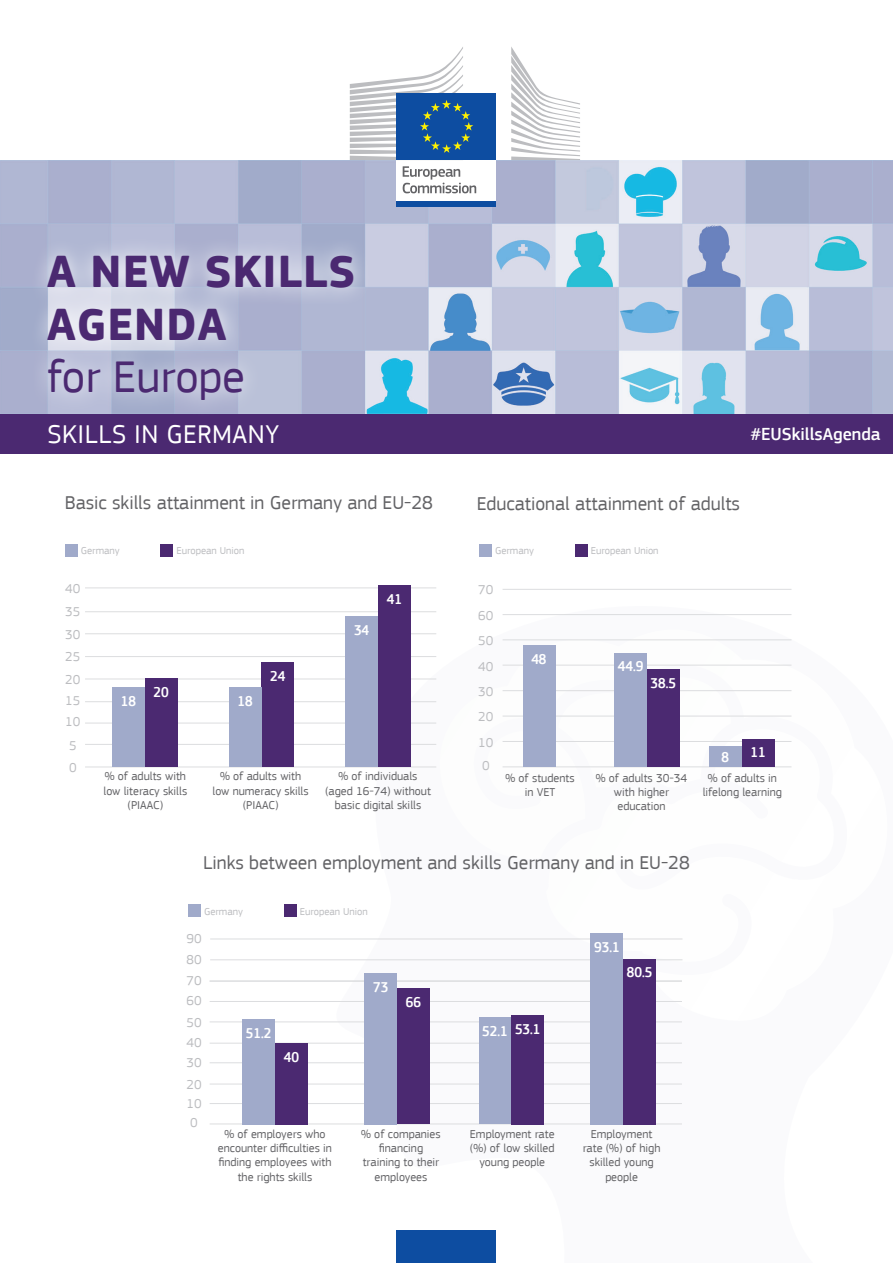
<style>
.page{position:relative;width:893px;height:1263px;background:#fff}
.page>*{position:absolute;margin:0;border:0;box-sizing:border-box;transform-origin:0 0}
.t1{font:700 46.5px "EC Square Sans Pro";letter-spacing:.02em;color:#4b2971}
.t2{font:46.5px "EC Square Sans Pro";color:#4b2971}
.t3{font:27px "EC Square Sans Pro";letter-spacing:.02em;color:#fff}
.t4{font:19.5px "EC Square Sans Pro";color:#636366}
.t5{font:500 18px "EC Square Sans Pro";color:#fff}
.t6{font:500 15px "EC Square Sans Cond Pro";color:#fff}
.t7{font:13.5px "EC Square Sans Pro";color:#bcbdc0}
.t8{font:12px/14.4px "EC Square Sans Pro";color:#636366;text-align:center}
.t9{font:10.5px "EC Square Sans Pro";color:#bcbdc0}
</style>
<div class="page">
<div style="left:0;top:413px;width:893px;height:41px;background:#4b2971"></div>
<img style="left:0;top:160px;width:893px;height:254px">
<svg style="left:30px;top:237px;width:342px;height:177px;background:#bdc2d9"></svg>
<svg style="left:335px;top:614px;width:457px;height:649px"></svg>
<svg style="left:417px;top:618px;width:375px;height:405px"></svg>
<hr style="left:85px;top:767px;width:351px;height:1px;background:#dcdddf">
<hr style="left:85px;top:744px;width:351px;height:1px;background:#dcdddf">
<hr style="left:85px;top:723px;width:351px;height:1px;background:#dcdddf">
<hr style="left:85px;top:701px;width:351px;height:1px;background:#dcdddf">
<hr style="left:85px;top:679px;width:351px;height:1px;background:#dcdddf">
<hr style="left:85px;top:656px;width:351px;height:1px;background:#dcdddf">
<hr style="left:85px;top:633px;width:351px;height:1px;background:#dcdddf">
<hr style="left:85px;top:611px;width:351px;height:1px;background:#dcdddf">
<hr style="left:85px;top:588px;width:351px;height:1px;background:#dcdddf">
<div style="left:112px;top:688px;width:33px;height:79px;background:#a0aaca"></div>
<div style="left:145px;top:679px;width:32px;height:88px;background:#4b2971"></div>
<div style="left:261px;top:662px;width:33px;height:105px;background:#4b2971"></div>
<div style="left:378px;top:585px;width:33px;height:182px;background:#4b2971"></div>
<div style="left:229px;top:688px;width:32px;height:79px;background:#a0aaca"></div>
<div style="left:345px;top:616px;width:33px;height:151px;background:#a0aaca"></div>
<hr style="left:503px;top:767px;width:288px;height:1px;background:#dcdddf">
<hr style="left:503px;top:741px;width:288px;height:1px;background:#dcdddf">
<hr style="left:503px;top:716px;width:288px;height:1px;background:#dcdddf">
<hr style="left:503px;top:690px;width:288px;height:1px;background:#dcdddf">
<hr style="left:503px;top:665px;width:288px;height:1px;background:#dcdddf">
<hr style="left:503px;top:640px;width:288px;height:1px;background:#dcdddf">
<hr style="left:503px;top:614px;width:288px;height:1px;background:#dcdddf">
<hr style="left:503px;top:589px;width:288px;height:1px;background:#dcdddf">
<div style="left:647px;top:669px;width:33px;height:98px;background:#4b2971"></div>
<div style="left:742px;top:739px;width:32px;height:28px;background:#4b2971"></div>
<div style="left:523px;top:645px;width:32px;height:122px;background:#a0aaca"></div>
<div style="left:614px;top:653px;width:33px;height:114px;background:#a0aaca"></div>
<div style="left:709px;top:746px;width:33px;height:21px;background:#a0aaca"></div>
<div style="left:188px;top:904px;width:13px;height:13px;background:#a0aaca"></div>
<div style="left:284px;top:904px;width:13px;height:13px;background:#4b2971"></div>
<div style="left:65px;top:544px;width:13px;height:13px;background:#a0aaca"></div>
<div style="left:161px;top:544px;width:12px;height:13px;background:#4b2971"></div>
<div style="left:479px;top:544px;width:13px;height:13px;background:#a0aaca"></div>
<div style="left:575px;top:544px;width:12px;height:13px;background:#4b2971"></div>
<hr style="left:210px;top:1124px;width:472px;height:1px;background:#dcdddf">
<hr style="left:210px;top:1103px;width:472px;height:1px;background:#dcdddf">
<hr style="left:210px;top:1062px;width:472px;height:1px;background:#dcdddf">
<hr style="left:210px;top:1022px;width:472px;height:1px;background:#dcdddf">
<hr style="left:210px;top:1084px;width:472px;height:1px;background:#dcdddf">
<hr style="left:210px;top:1043px;width:472px;height:1px;background:#dcdddf">
<hr style="left:210px;top:1001px;width:472px;height:1px;background:#dcdddf">
<hr style="left:210px;top:959px;width:472px;height:1px;background:#dcdddf">
<hr style="left:210px;top:939px;width:472px;height:1px;background:#dcdddf">
<hr style="left:210px;top:981px;width:472px;height:1px;background:#dcdddf">
<div style="left:242px;top:1019px;width:33px;height:105px;background:#a0aaca"></div>
<div style="left:364px;top:973px;width:33px;height:151px;background:#a0aaca"></div>
<div style="left:479px;top:1017px;width:32px;height:107px;background:#a0aaca"></div>
<div style="left:590px;top:933px;width:33px;height:191px;background:#a0aaca"></div>
<div style="left:275px;top:1043px;width:33px;height:81px;background:#4b2971"></div>
<div style="left:397px;top:988px;width:33px;height:136px;background:#4b2971"></div>
<div style="left:511px;top:1015px;width:33px;height:109px;background:#4b2971"></div>
<div style="left:623px;top:959px;width:33px;height:165px;background:#4b2971"></div>
<div style="left:397px;top:158px;width:99px;height:44px;background:#fff"></div>
<svg style="left:403px;top:166px;width:73px;height:27px"></svg>
<div style="left:397px;top:201px;width:99px;height:6px;background:#0d4da1"></div>
<svg style="left:511px;top:47px;width:69px;height:113px"></svg>
<div style="left:397px;top:94px;width:99px;height:66px;background:#0d4da1"></div>
<svg style="left:350px;top:47px;width:123px;height:113px"></svg>
<p class="t1" style="left:47px;top:244px;width:310px">A NEW SKILLS</p>
<p class="t1" style="left:47px;top:297px;width:181px">AGENDA</p>
<p class="t2" style="left:47px;top:350px;width:199px">for Europe</p>
<p class="t3" style="left:47px;top:419px;width:233px">SKILLS IN GERMANY</p>
<p class="t5" style="left:750px;top:424px;width:132px">#EUSkillsAgenda</p>
<p class="t4" style="left:65px;top:491px;width:370px">Basic skills attainment in Germany and EU-28</p>
<p class="t4" style="left:477px;top:492px;width:265px">Educational attainment of adults</p>
<p class="t9" style="left:81px;top:545px;width:41px">Germany</p>
<p class="t9" style="left:176px;top:545px;width:69px">European Union</p>
<p class="t9" style="left:495px;top:545px;width:41px">Germany</p>
<p class="t9" style="left:591px;top:545px;width:69px">European Union</p>
<p class="t7" style="left:65px;top:581px;width:17px">40</p>
<p class="t6" style="left:387px;top:590px;width:17px">41</p>
<p class="t7" style="left:478px;top:582px;width:17px">70</p>
<p class="t7" style="left:65px;top:604px;width:17px">35</p>
<p class="t7" style="left:478px;top:607px;width:17px">60</p>
<p class="t7" style="left:65px;top:627px;width:17px">30</p>
<p class="t6" style="left:354px;top:621px;width:17px">34</p>
<p class="t7" style="left:478px;top:632px;width:17px">50</p>
<p class="t7" style="left:65px;top:649px;width:17px">25</p>
<p class="t7" style="left:65px;top:671px;width:17px">20</p>
<p class="t7" style="left:65px;top:693px;width:17px">15</p>
<p class="t6" style="left:121px;top:692px;width:17px">18</p>
<p class="t6" style="left:154px;top:684px;width:17px">20</p>
<p class="t6" style="left:237px;top:692px;width:17px">18</p>
<p class="t6" style="left:270px;top:667px;width:17px">24</p>
<p class="t7" style="left:478px;top:658px;width:17px">40</p>
<p class="t7" style="left:478px;top:683px;width:17px">30</p>
<p class="t6" style="left:531px;top:650px;width:17px">48</p>
<p class="t6" style="left:618px;top:657px;width:27px">44.9</p>
<p class="t6" style="left:651px;top:674px;width:27px">38.5</p>
<p class="t7" style="left:65px;top:714px;width:17px">10</p>
<p class="t7" style="left:478px;top:709px;width:17px">20</p>
<p class="t7" style="left:69px;top:737px;width:9px">5</p>
<p class="t7" style="left:69px;top:759px;width:9px">0</p>
<p class="t8" style="left:104px;top:769px;width:85px;text-align:left">% of adults with low literacy skills</p>
<p class="t8" style="left:128px;top:798px;width:37px">(PIAAC)</p>
<p class="t8" style="left:213px;top:769px;width:98px">% of adults with low numeracy skills</p>
<p class="t8" style="left:243px;top:798px;width:37px">(PIAAC)</p>
<p class="t8" style="left:339px;top:769px;width:80px">% of individuals</p>
<p class="t8" style="left:325px;top:784px;width:107px">(aged 16-74) without basic digital skills</p>
<p class="t7" style="left:478px;top:735px;width:17px">10</p>
<p class="t7" style="left:482px;top:758px;width:9px">0</p>
<p class="t6" style="left:722px;top:748px;width:9px">8</p>
<p class="t6" style="left:750px;top:743px;width:17px">11</p>
<p class="t8" style="left:505px;top:770px;width:71px">% of students in VET</p>
<p class="t8" style="left:596px;top:770px;width:93px">% of adults 30-34 with higher education</p>
<p class="t8" style="left:703px;top:770px;width:81px">% of adults in lifelong learning</p>
<p class="t4" style="left:203px;top:851px;width:488px">Links between employment and skills Germany and in EU-28</p>
<p class="t9" style="left:204px;top:905px;width:41px">Germany</p>
<p class="t7" style="left:186px;top:930px;width:17px">90</p>
<p class="t7" style="left:186px;top:951px;width:17px">80</p>
<p class="t7" style="left:186px;top:972px;width:17px">70</p>
<p class="t7" style="left:186px;top:992px;width:17px">60</p>
<p class="t7" style="left:186px;top:1014px;width:17px">50</p>
<p class="t7" style="left:186px;top:1035px;width:17px">40</p>
<p class="t7" style="left:186px;top:1055px;width:17px">30</p>
<p class="t7" style="left:186px;top:1076px;width:17px">20</p>
<p class="t7" style="left:186px;top:1095px;width:17px">10</p>
<p class="t6" style="left:246px;top:1024px;width:27px">51.2</p>
<p class="t9" style="left:300px;top:905px;width:69px">European Union</p>
<p class="t6" style="left:284px;top:1048px;width:17px">40</p>
<p class="t6" style="left:373px;top:978px;width:17px">73</p>
<p class="t6" style="left:406px;top:993px;width:17px">66</p>
<p class="t6" style="left:482px;top:1022px;width:27px">52.1</p>
<p class="t6" style="left:515px;top:1020px;width:27px">53.1</p>
<p class="t6" style="left:594px;top:938px;width:27px">93.1</p>
<p class="t6" style="left:627px;top:964px;width:27px">80.5</p>
<p class="t7" style="left:190px;top:1115px;width:9px">0</p>
<p class="t8" style="left:218px;top:1126px;width:115px">% of employers who encounter difficulties in finding employees with the rights skills</p>
<p class="t8" style="left:361px;top:1126px;width:81px">% of companies financing training to their employees</p>
<p class="t8" style="left:470px;top:1126px;width:86px">Employment rate (%) of low skilled young people</p>
<p class="t8" style="left:583px;top:1126px;width:79px">Employment rate (%) of high skilled young people</p>
</div>
